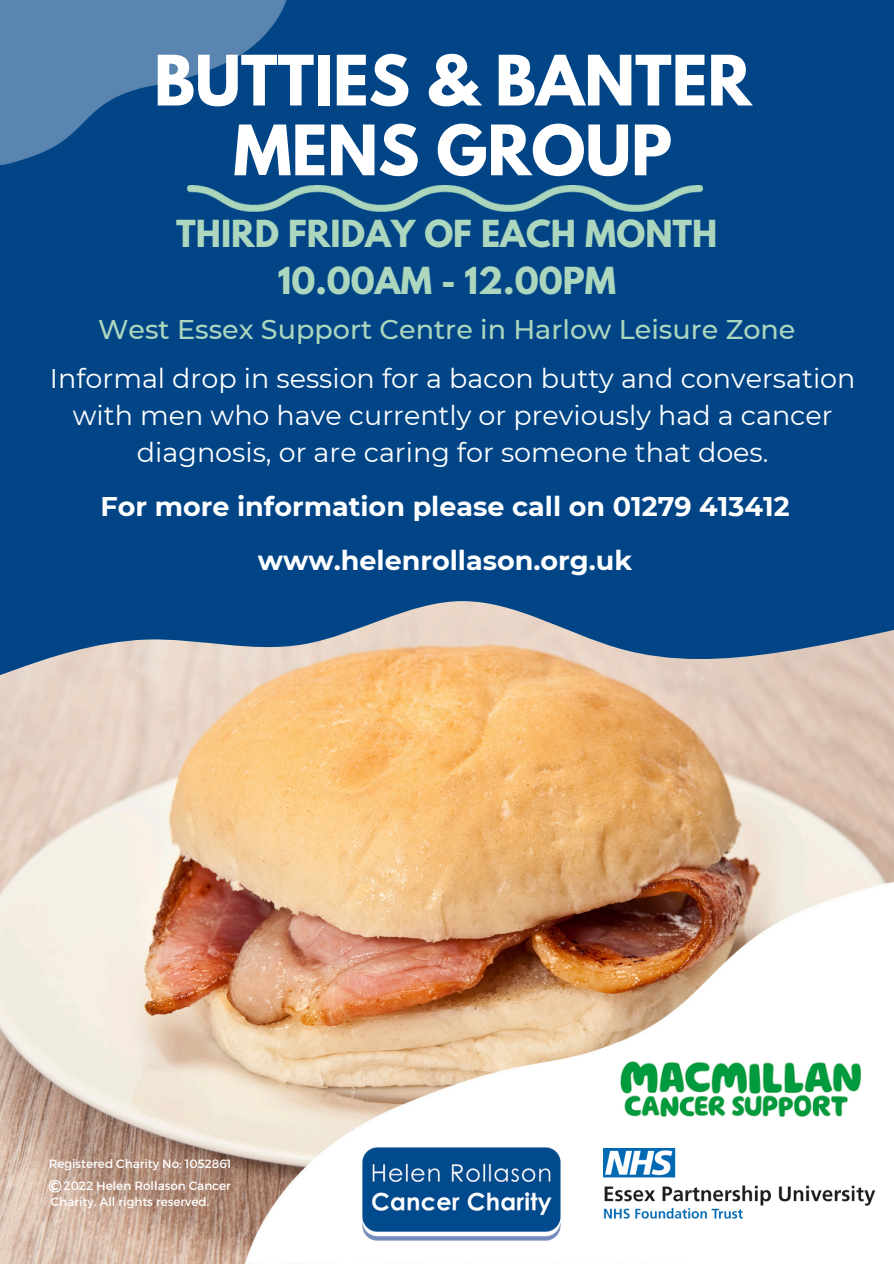
<style>
.page{position:relative;width:894px;height:1264px;background:#fff}
.page>*{position:absolute;margin:0;border:0;box-sizing:border-box;transform-origin:0 0}
.t1{font:700 61.5px/69.8px "League Spartan";color:#fff;text-align:center}
.t2{font:700 33px/46.2px "League Spartan";color:#acd6bd;text-align:center}
.t3{font:27px/37.2px "Montserrat";color:#fff;text-align:center}
.t4{font:700 27px "Montserrat";color:#fff}
.t5{font:500 27px "Montserrat";color:#acd6bd}
.t6{font:12px/16px "Montserrat";color:#fff}
</style>
<div class="page">
<div style="left:0;top:0;width:893px;height:1263px;background:#014587"></div>
<img style="left:0;top:679px;width:893px;height:584px">
<img style="left:245px;top:882px;width:648px;height:381px">
<img style="left:359px;top:1135px;width:206px;height:117px">
<img style="left:0;top:0;width:287px;height:164px">
<svg style="left:49px;top:1179px;width:12px;height:13px"></svg>
<img style="left:187px;top:186px;width:515px;height:26px">
<svg style="left:0;top:601px;width:893px;height:78px"></svg>
<img style="left:603px;top:1148px;width:274px;height:90px">
<img style="left:620px;top:1061px;width:240px;height:55px">
<p class="t1" style="left:154px;top:54px;width:598px">BUTTIES &amp; BANTER<br>MENS GROUP</p>
<h4 class="t2" style="left:176px;top:215px;width:542px">THIRD FRIDAY OF EACH MONTH<br>10.00AM - 12.00PM</h4>
<h3 class="t5" style="left:98px;top:312px;width:698px">West Essex Support Centre in Harlow Leisure Zone</h3>
<h2 class="t3" style="left:50px;top:359px;width:806px">Informal drop in session for a bacon butty and conversation with men who have currently or previously had a cancer diagnosis, or are caring for someone that does.</h2>
<p class="t4" style="left:100px;top:490px;width:690px">For more information please call on 01279 413412</p>
<h3 class="t4" style="left:258px;top:544px;width:376px">www.helenrollason.org.uk</h3>
<h1 class="t6" style="left:49px;top:1155px;width:184px">Registered Charity No: 1052861</h1>
<p class="t6" style="left:51px;top:1176px;width:181px;text-indent:13px">2022 Helen Rollason Cancer<br>Charity. All rights reserved.</p>
</div>
